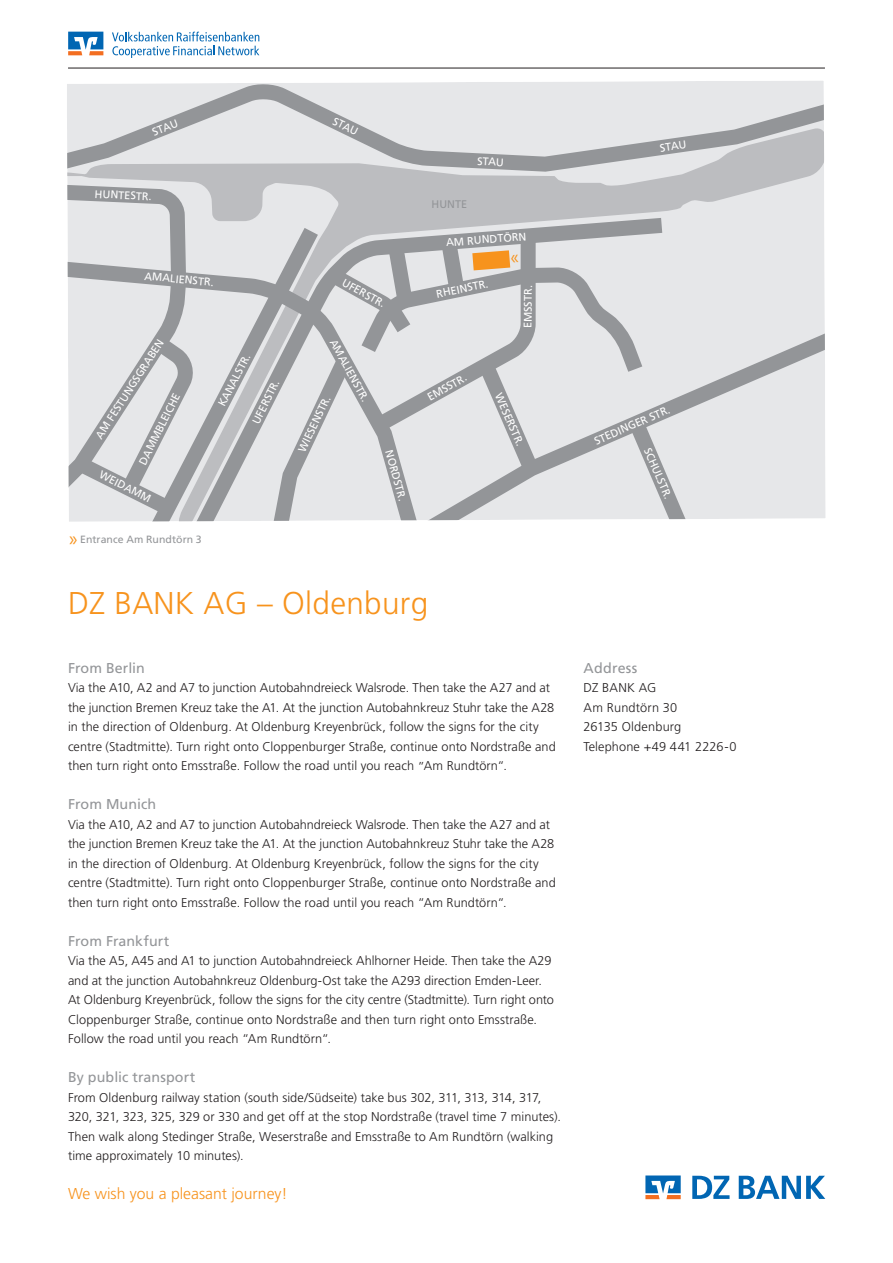
<style>
.page{position:relative;width:893px;height:1263px;background:#fff}
.page>*{position:absolute;margin:0;border:0;box-sizing:border-box;transform-origin:0 0}
.t1{font:300 31.5px "Frutiger LT Std";letter-spacing:.01em;color:#f7931d}
.t2{font:21px "Myriad Pro";color:#f7931d;scale:.93 1}
.t3{font:300 15.75px "Frutiger LT Std";color:#f7931d}
.t4{font:14.25px "Frutiger LT Std";letter-spacing:.005em;color:#939598}
.t5{font:300 12.75px/19.5px "Frutiger LT Std";color:#231f20}
.t6{font:11.1px "Frutiger LT Std";letter-spacing:-.005em;color:#fff}
.t7{font:11.1px "Frutiger LT Std";letter-spacing:.005em;color:#939598}
.t8{font:10.5px "Frutiger LT Std";letter-spacing:.005em;color:#939598}
</style>
<div class="page">
<svg style="left:67px;top:31px;width:759px;height:491px;background:#d8d9db"></svg>
<svg style="left:692px;top:1176px;width:37px;height:23px"></svg>
<svg style="left:739px;top:1176px;width:86px;height:23px"></svg>
<svg style="left:645px;top:1175px;width:36px;height:24px"></svg>
<svg style="left:112px;top:32px;width:147px;height:26px"></svg>
<svg style="left:68px;top:32px;width:35px;height:23px"></svg>
<hr style="left:68px;top:68px;width:757px;height:1px;background:#231f20">
<svg style="left:263px;top:220px;width:438px;height:302px;background:#cfd0d2"></svg>
<p class="t6" style="left:150px;top:126px;width:28px;rotate:-22deg">STAU</p>
<p class="t6" style="left:336px;top:115px;width:28px;rotate:26deg">STAU</p>
<p class="t6" style="left:95px;top:187px;width:58px;rotate:3deg">HUNTESTR.</p>
<p class="t6" style="left:145px;top:269px;width:71px;rotate:5deg">AMALIENSTR.</p>
<p class="t6" style="left:346px;top:276px;width:49px;rotate:29deg">UFERSTR.</p>
<p class="t6" style="left:478px;top:154px;width:28px;rotate:3deg">STAU</p>
<p class="t7" style="left:431px;top:198px;width:37px">HUNTE</p>
<p class="t6" style="left:446px;top:236px;width:82px;rotate:-4deg">AM RUNDTÖRN</p>
<p class="t6" style="left:435px;top:287px;width:54px;rotate:-11deg">RHEINSTR.</p>
<p class="t6" style="left:521px;top:328px;width:45px;rotate:-90deg">EMSSTR.</p>
<p class="t6" style="left:93px;top:434px;width:118px;rotate:-57deg">AM FESTUNGSGRABEN</p>
<p class="t6" style="left:136px;top:461px;width:80px;rotate:-63deg">DAMMBLEICHE</p>
<p class="t6" style="left:103px;top:468px;width:58px;rotate:27deg">WEIDAMM</p>
<p class="t8" style="left:80px;top:534px;width:123px">Entrance Am Rundtörn 3</p>
<h2 class="t2" style="left:78px;top:554px;width:10px;rotate:-180deg">«</h2>
<p class="t6" style="left:215px;top:402px;width:59px;rotate:-62deg">KANALSTR.</p>
<p class="t6" style="left:249px;top:420px;width:49px;rotate:-63deg">UFERSTR.</p>
<p class="t6" style="left:338px;top:337px;width:71px;rotate:61deg">AMALIENSTR.</p>
<p class="t6" style="left:425px;top:392px;width:45px;rotate:-29deg">EMSSTR.</p>
<p class="t6" style="left:296px;top:449px;width:62px;rotate:-65deg">WIESENSTR.</p>
<p class="t6" style="left:505px;top:391px;width:58px;rotate:67deg">WESERSTR.</p>
<p class="t6" style="left:395px;top:448px;width:54px;rotate:75deg">NORDSTR.</p>
<h1 class="t1" style="left:68px;top:586px;width:362px">DZ BANK AG – Oldenburg</h1>
<p class="t4" style="left:68px;top:660px;width:78px">From Berlin</p>
<p class="t5" style="left:68px;top:678px;width:489px">Via the A10, A2 and A7 to junction Autobahndreieck Walsrode. Then take the A27 and at the junction Bremen Kreuz take the A1. At the junction Autobahnkreuz Stuhr take the A28 in the direction of Oldenburg. At Oldenburg Kreyenbrück, follow the signs for the city centre (Stadtmitte). Turn right onto Cloppenburger Straße, continue onto Nordstraße and then turn right onto Emsstraße. Follow the road until you reach</p>
<p class="t5" style="left:418px;top:749px;width:9px">„</p>
<p class="t5" style="left:424px;top:756px;width:85px">Am Rundtörn“.</p>
<p class="t4" style="left:68px;top:796px;width:90px">From Munich</p>
<p class="t5" style="left:68px;top:815px;width:489px">Via the A10, A2 and A7 to junction Autobahndreieck Walsrode. Then take the A27 and at the junction Bremen Kreuz take the A1. At the junction Autobahnkreuz Stuhr take the A28 in the direction of Oldenburg. At Oldenburg Kreyenbrück, follow the signs for the city centre (Stadtmitte). Turn right onto Cloppenburger Straße, continue onto Nordstraße and then turn right onto Emsstraße. Follow the road until you reach “Am Rundtörn“.</p>
<p class="t4" style="left:68px;top:933px;width:103px">From Frankfurt</p>
<p class="t5" style="left:68px;top:951px;width:487px">Via the A5, A45 and A1 to junction Autobahndreieck Ahlhorner Heide. Then take the A29 and at the junction Autobahnkreuz Oldenburg-Ost take the A293 direction Emden-Leer.<br>At Oldenburg Kreyenbrück, follow the signs for the city centre (Stadtmitte). Turn right onto Cloppenburger Straße, continue onto Nordstraße and then turn right onto Emsstraße.<br>Follow the road until you reach “Am Rundtörn“.</p>
<p class="t4" style="left:68px;top:1069px;width:129px">By public transport</p>
<p class="t5" style="left:68px;top:1088px;width:494px">From Oldenburg railway station (south side/Südseite) take bus 302, 311, 313, 314, 317, 320, 321, 323, 325, 329 or 330 and get off at the stop Nordstraße (travel time 7 minutes).<br>Then walk along Stedinger Straße, Weserstraße and Emsstraße to Am Rundtörn (walking time approximately 10 minutes).</p>
<p class="t3" style="left:68px;top:1185px;width:221px">We wish you a pleasant journey!</p>
<p class="t6" style="left:659px;top:141px;width:28px;rotate:-8deg">STAU</p>
<p class="t6" style="left:592px;top:435px;width:83px;rotate:-23deg">STEDINGER STR.</p>
<p class="t6" style="left:653px;top:446px;width:56px;rotate:67deg">SCHULSTR.</p>
<p class="t4" style="left:584px;top:660px;width:55px">Address</p>
<p class="t5" style="left:584px;top:678px;width:154px">DZ BANK AG<br>Am Rundtörn 30<br>26135 Oldenburg<br>Telephone +49 441 2226-0</p>
</div>
